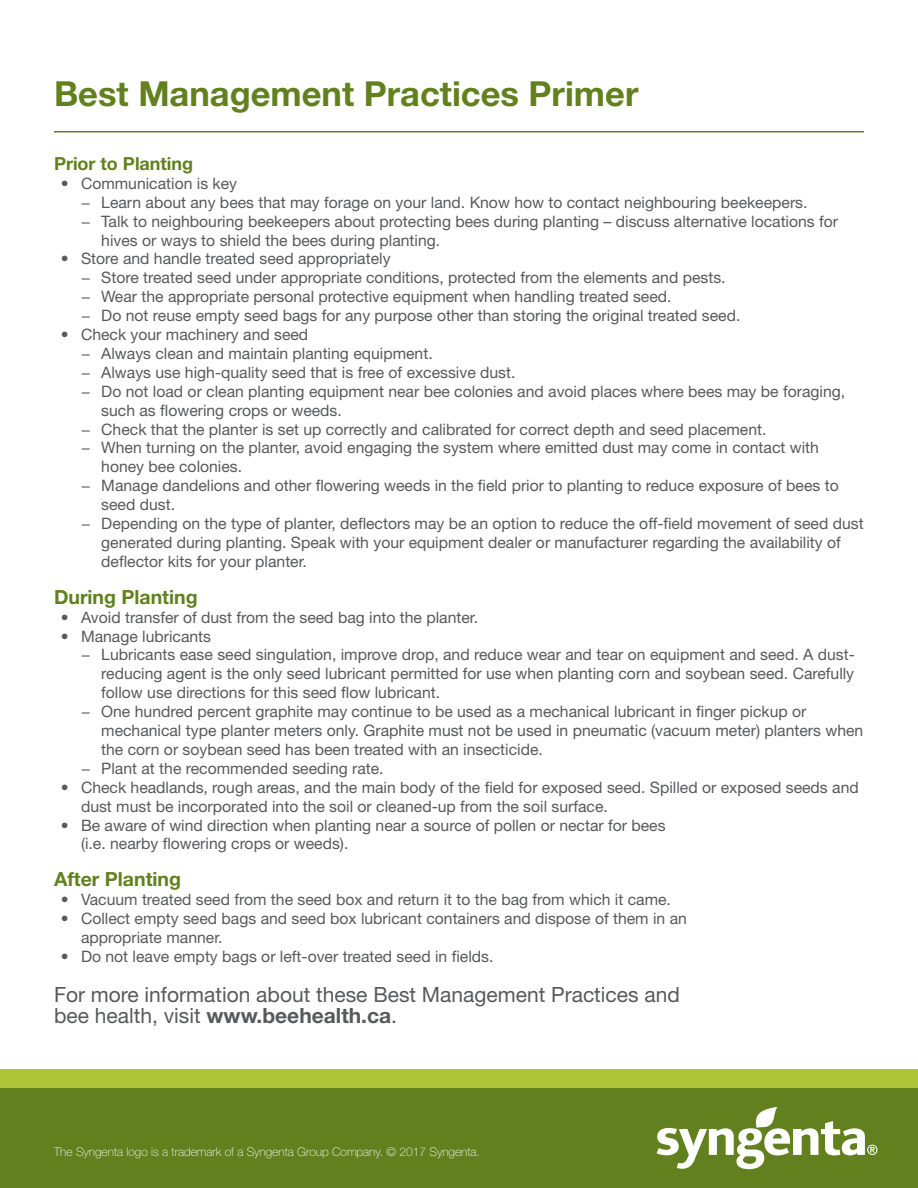
<style>
.page{position:relative;width:918px;height:1188px;background:#fff}
.page>*{position:absolute;margin:0;border:0;box-sizing:border-box;transform-origin:0 0}
.t1{font:700 34.5px "Helvetica Neue LT Std";color:#62801e}
.t2{font:21px/21px "Helvetica Neue LT Std";color:#58595b}
.t3{font:700 19.5px "Helvetica Neue LT Std";color:#62801e}
.t4{font:700 18px "Helvetica Neue LT Std";color:#62801e}
.t5{font:15.75px/18.9px "Helvetica Neue LT Std";color:#58595b}
.t6{font:100 12px "Helvetica Neue LT Std";color:#fff}
.s1{font-weight:700}
</style>
<div class="page">
<div style="left:0;top:1088px;width:918px;height:100px;background:#62801e"></div>
<div style="left:0;top:1069px;width:918px;height:19px;background:#acc435"></div>
<hr style="left:54px;top:131px;width:810px;height:1px;background:#62801e">
<svg style="left:657px;top:1107px;width:221px;height:62px"></svg>
<h1 class="t1" style="left:54px;top:72px;width:586px">Best Management Practices Primer</h1>
<h2 class="t4" style="left:54px;top:152px;width:141px">Prior to Planting</h2>
<h3 class="t5" style="left:61px;top:174px;width:178px">• Communication is key</h3>
<p class="t5" style="left:81px;top:192px;width:728px">− Learn about any bees that may forage on your land. Know how to contact neighbouring beekeepers.</p>
<p class="t5" style="left:81px;top:211px;width:759px">− Talk to neighbouring beekeepers about protecting bees during planting – discuss alternative locations for</p>
<p class="t5" style="left:101px;top:230px;width:340px">hives or ways to shield the bees during planting.</p>
<h3 class="t5" style="left:61px;top:249px;width:331px">• Store and handle treated seed appropriately</h3>
<p class="t5" style="left:81px;top:268px;width:661px">− Store treated seed under appropriate conditions, protected from the elements and pests.<br>− Wear the appropriate personal protective equipment when handling treated seed.<br>− Do not reuse empty seed bags for any purpose other than storing the original treated seed.</p>
<h3 class="t5" style="left:61px;top:325px;width:249px">• Check your machinery and seed</h3>
<p class="t5" style="left:81px;top:344px;width:353px">− Always clean and maintain planting equipment.</p>
<p class="t5" style="left:81px;top:363px;width:436px">− Always use high-quality seed that is free of excessive dust.</p>
<p class="t5" style="left:81px;top:381px;width:766px">− Do not load or clean planting equipment near bee colonies and avoid places where bees may be foraging,</p>
<p class="t5" style="left:101px;top:400px;width:242px">such as flowering crops or weeds.</p>
<p class="t5" style="left:81px;top:419px;width:687px">− Check that the planter is set up correctly and calibrated for correct depth and seed placement.</p>
<p class="t5" style="left:81px;top:438px;width:739px">− When turning on the planter, avoid engaging the system where emitted dust may come in contact with</p>
<p class="t5" style="left:101px;top:457px;width:142px">honey bee colonies.</p>
<p class="t5" style="left:81px;top:476px;width:759px">− Manage dandelions and other flowering weeds in the field prior to planting to reduce exposure of bees to</p>
<p class="t5" style="left:101px;top:495px;width:75px">seed dust.</p>
<p class="t5" style="left:81px;top:514px;width:784px">− Depending on the type of planter, deflectors may be an option to reduce the off-field movement of seed dust</p>
<p class="t5" style="left:101px;top:533px;width:741px">generated during planting. Speak with your equipment dealer or manufacturer regarding the availability of</p>
<p class="t5" style="left:101px;top:552px;width:207px">deflector kits for your planter.</p>
<h2 class="t3" style="left:54px;top:585px;width:145px">During Planting</h2>
<h3 class="t5" style="left:61px;top:607px;width:419px">• Avoid transfer of dust from the seed bag into the planter.</h3>
<h3 class="t5" style="left:61px;top:626px;width:152px">• Manage lubricants</h3>
<p class="t5" style="left:81px;top:645px;width:775px">− Lubricants ease seed singulation, improve drop, and reduce wear and tear on equipment and seed. A dust-</p>
<p class="t5" style="left:101px;top:664px;width:754px">reducing agent is the only seed lubricant permitted for use when planting corn and soybean seed. Carefully</p>
<p class="t5" style="left:101px;top:683px;width:340px">follow use directions for this seed flow lubricant.</p>
<p class="t5" style="left:81px;top:702px;width:727px">− One hundred percent graphite may continue to be used as a mechanical lubricant in finger pickup or</p>
<p class="t5" style="left:101px;top:721px;width:764px">mechanical type planter meters only. Graphite must not be used in pneumatic (vacuum meter) planters when</p>
<p class="t5" style="left:101px;top:740px;width:443px">the corn or soybean seed has been treated with an insecticide.</p>
<p class="t5" style="left:81px;top:759px;width:304px">− Plant at the recommended seeding rate.</p>
<h3 class="t5" style="left:81px;top:777px;width:779px;text-indent:-20px">• Check headlands, rough areas, and the main body of the field for exposed seed. Spilled or exposed seeds and dust must be incorporated into the soil or cleaned-up from the soil surface.</h3>
<h3 class="t5" style="left:81px;top:815px;width:586px;text-indent:-20px">• Be aware of wind direction when planting near a source of pollen or nectar for bees (i.e. nearby flowering crops or weeds).</h3>
<h2 class="t3" style="left:54px;top:867px;width:129px">After Planting</h2>
<h3 class="t5" style="left:61px;top:890px;width:612px">• Vacuum treated seed from the seed box and return it to the bag from which it came.</h3>
<h3 class="t5" style="left:81px;top:909px;width:607px;text-indent:-20px">• Collect empty seed bags and seed box lubricant containers and dispose of them in an appropriate manner.</h3>
<h3 class="t5" style="left:61px;top:947px;width:434px">• Do not leave empty bags or left-over treated seed in fields.</h3>
<p class="t2" style="left:54px;top:984px;width:627px">For more information about these Best Management Practices and bee health, visit <span class="s1">www.beehealth.ca</span>.</p>
<p class="t6" style="left:54px;top:1144px;width:427px">The Syngenta logo is a trademark of a Syngenta Group Company. © 2017 Syngenta.</p>
</div>
